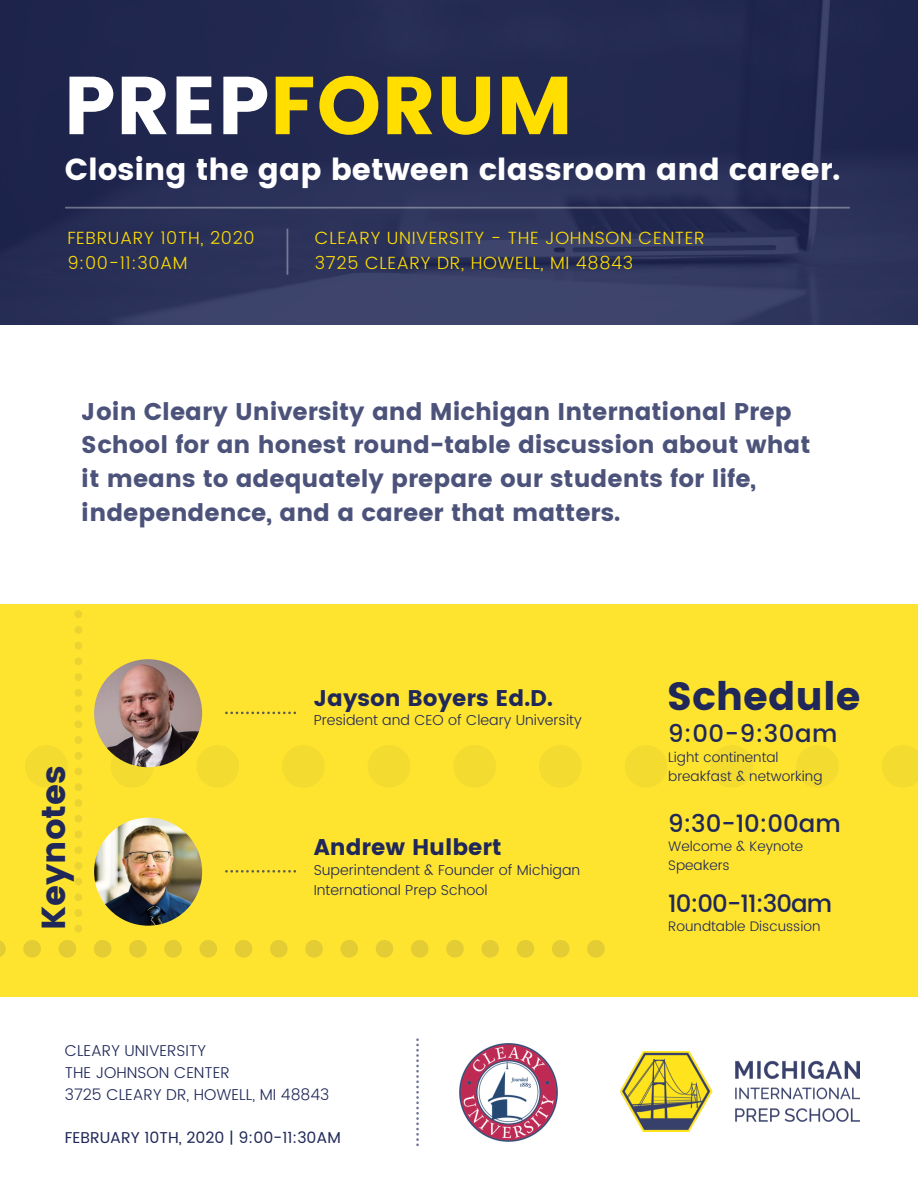
<style>
.page{position:relative;width:918px;height:1188px;background:#fff}
.page>*{position:absolute;margin:0;border:0;box-sizing:border-box;transform-origin:0 0}
.t1{font:81.9px "Poppins";color:#ffde00}
.t2{font:39.3px "Poppins";color:#202859}
.t3{font:33.3px "Poppins";color:#202859}
.t4{font:30.3px "Poppins";color:#fff}
.t5{font:500 24.45px "Poppins";color:#202859}
.t6{font:500 24.45px "Poppins";letter-spacing:-.035em;color:#202859}
.t7{font:24.15px/33.6px "Poppins";color:#202859}
.t8{font:22.65px "Poppins";color:#202859}
.t9{font:300 17.7px/24.6px "Poppins";letter-spacing:.035em;color:#ffde00}
.t10{font:300 15.75px/21.9px "Poppins";color:#202859}
.t11{font:15.75px "Poppins";color:#202859}
.t12{font:300 14.4px/20.1px "Poppins";color:#202859}
.t13{font:300 13.8px/19.4px "Poppins";color:#202859}
.s1{color:#fff}
</style>
<div class="page">
<svg style="left:0;top:0;width:918px;height:325px;background:#272d55"></svg>
<svg style="left:65px;top:207px;width:785px;height:2px;background:#616683"></svg>
<div style="left:0;top:604px;width:918px;height:393px;background:#ffe42f"></div>
<svg style="left:0;top:941px;width:6px;height:16px"></svg>
<svg style="left:23px;top:940px;width:18px;height:18px"></svg>
<svg style="left:59px;top:940px;width:17px;height:18px"></svg>
<svg style="left:94px;top:940px;width:17px;height:18px"></svg>
<svg style="left:129px;top:940px;width:18px;height:18px"></svg>
<svg style="left:164px;top:940px;width:18px;height:18px"></svg>
<svg style="left:200px;top:940px;width:17px;height:18px"></svg>
<svg style="left:235px;top:940px;width:17px;height:18px"></svg>
<svg style="left:270px;top:940px;width:18px;height:18px"></svg>
<svg style="left:305px;top:940px;width:18px;height:18px"></svg>
<svg style="left:340px;top:940px;width:18px;height:18px"></svg>
<svg style="left:376px;top:940px;width:17px;height:18px"></svg>
<svg style="left:411px;top:940px;width:18px;height:18px"></svg>
<svg style="left:446px;top:940px;width:18px;height:18px"></svg>
<svg style="left:481px;top:940px;width:18px;height:18px"></svg>
<svg style="left:517px;top:940px;width:17px;height:18px"></svg>
<svg style="left:552px;top:940px;width:17px;height:18px"></svg>
<svg style="left:587px;top:940px;width:18px;height:18px"></svg>
<svg style="left:25px;top:745px;width:42px;height:42px"></svg>
<svg style="left:111px;top:753px;width:42px;height:34px"></svg>
<svg style="left:197px;top:745px;width:42px;height:42px"></svg>
<svg style="left:282px;top:745px;width:42px;height:42px"></svg>
<svg style="left:368px;top:745px;width:42px;height:42px"></svg>
<svg style="left:454px;top:745px;width:42px;height:42px"></svg>
<svg style="left:539px;top:745px;width:42px;height:42px"></svg>
<svg style="left:625px;top:745px;width:42px;height:42px"></svg>
<svg style="left:711px;top:745px;width:42px;height:42px"></svg>
<svg style="left:797px;top:745px;width:41px;height:42px"></svg>
<svg style="left:882px;top:745px;width:36px;height:42px"></svg>
<img style="left:94px;top:818px;width:108px;height:108px;border-radius:50%">
<img style="left:94px;top:659px;width:108px;height:108px;border-radius:50%">
<svg style="left:225px;top:712px;width:71px;height:2px"></svg>
<img style="left:460px;top:1043px;width:98px;height:98px">
<img style="left:620px;top:1052px;width:240px;height:80px">
<svg style="left:416px;top:1038px;width:3px;height:108px"></svg>
<svg style="left:75px;top:925px;width:7px;height:8px"></svg>
<svg style="left:75px;top:909px;width:7px;height:8px"></svg>
<svg style="left:75px;top:893px;width:7px;height:8px"></svg>
<svg style="left:75px;top:878px;width:7px;height:7px"></svg>
<svg style="left:75px;top:862px;width:7px;height:8px"></svg>
<svg style="left:75px;top:846px;width:7px;height:8px"></svg>
<svg style="left:75px;top:831px;width:7px;height:7px"></svg>
<svg style="left:75px;top:815px;width:7px;height:8px"></svg>
<svg style="left:75px;top:799px;width:7px;height:8px"></svg>
<svg style="left:75px;top:783px;width:7px;height:8px"></svg>
<svg style="left:75px;top:768px;width:7px;height:7px"></svg>
<svg style="left:75px;top:752px;width:7px;height:8px"></svg>
<svg style="left:75px;top:736px;width:7px;height:8px"></svg>
<svg style="left:75px;top:720px;width:7px;height:8px"></svg>
<svg style="left:75px;top:705px;width:7px;height:7px"></svg>
<svg style="left:75px;top:689px;width:7px;height:8px"></svg>
<svg style="left:75px;top:673px;width:7px;height:8px"></svg>
<svg style="left:75px;top:658px;width:7px;height:7px"></svg>
<svg style="left:75px;top:642px;width:7px;height:8px"></svg>
<svg style="left:75px;top:626px;width:7px;height:8px"></svg>
<svg style="left:75px;top:610px;width:7px;height:8px"></svg>
<svg style="left:225px;top:870px;width:71px;height:3px"></svg>
<svg style="left:287px;top:229px;width:1px;height:46px"></svg>
<h1 class="t1" style="left:63px;top:58px;width:512px"><span class="s1">PREP</span>FORUM</h1>
<p class="t4" style="left:65px;top:152px;width:777px">Closing the gap between classroom and career.</p>
<p class="t9" style="left:67px;top:226px;width:189px">FEBRUARY 10TH, 2020<br>9:00-11:30AM</p>
<p class="t9" style="left:315px;top:226px;width:391px">CLEARY UNIVERSITY - THE JOHNSON CENTER<br>3725 CLEARY DR, HOWELL, MI 48843</p>
<p class="t7" style="left:82px;top:395px;width:730px">Join Cleary University and Michigan International Prep School for an honest round-table discussion about what it means to adequately prepare our students for life, independence, and a career that matters.</p>
<h3 class="t3" style="left:34px;top:930px;width:166px;rotate:-90deg">Keynotes</h3>
<p class="t8" style="left:314px;top:685px;width:241px">Jayson Boyers Ed.D.</p>
<p class="t12" style="left:314px;top:710px;width:270px">President and CEO of Cleary University</p>
<p class="t8" style="left:314px;top:834px;width:190px">Andrew Hulbert</p>
<p class="t12" style="left:314px;top:860px;width:268px">Superintendent &amp; Founder of Michigan<br>International Prep School</p>
<p class="t10" style="left:65px;top:1039px;width:266px">CLEARY UNIVERSITY<br>THE JOHNSON CENTER<br>3725 CLEARY DR, HOWELL, MI 48843</p>
<p class="t11" style="left:65px;top:1129px;width:278px">FEBRUARY 10TH, 2020 | 9:00-11:30AM</p>
<h2 class="t2" style="left:667px;top:673px;width:195px">Schedule</h2>
<p class="t5" style="left:668px;top:720px;width:171px">9:00-9:30am</p>
<p class="t13" style="left:668px;top:747px;width:156px">Light continental breakfast &amp; networking</p>
<p class="t5" style="left:668px;top:809px;width:174px">9:30-10:00am</p>
<p class="t13" style="left:668px;top:836px;width:137px">Welcome &amp; Keynote<br>Speakers</p>
<p class="t6" style="left:668px;top:889px;width:166px">10:00-11:30am</p>
<p class="t13" style="left:668px;top:917px;width:154px">Roundtable Discussion</p>
</div>
